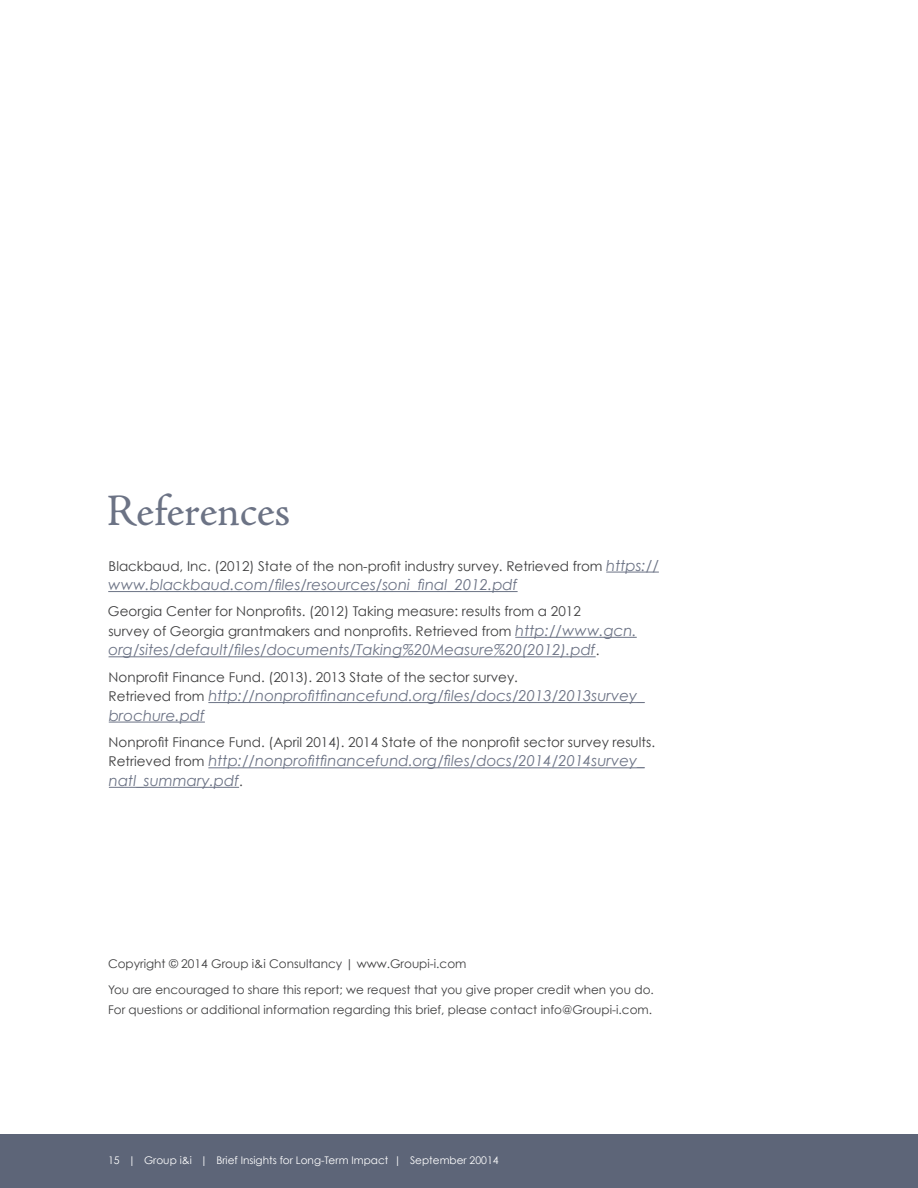
<style>
.page{position:relative;width:918px;height:1188px;background:#fff}
.page>*{position:absolute;margin:0;border:0;box-sizing:border-box;transform-origin:0 0}
.Main_Header{font:45px "Adobe Jenson Pro";letter-spacing:-.005em;color:#6c7385}
.Copy{font:italic 15px/19.5px "Century Gothic";color:#6c7385}
.Copy-2{font:13.5px/19.5px "Century Gothic";color:#3e3e3f}
.Copy-3{font:12px/19.5px "Century Gothic";color:#3e3e3f}
.t1{font:10.5px "Century Gothic";color:#fff}
.s1{font-style:italic;font-size:15px;color:#6c7385}
.s2{font-style:normal;font-size:13.5px;color:#3e3e3f}
</style>
<div class="page">
<div style="left:0;top:1134px;width:918px;height:54px;background:#5d6578"></div>
<hr style="left:606px;top:572px;width:53px;height:1px;background:#6c7385">
<hr style="left:108px;top:591px;width:410px;height:1px;background:#6c7385">
<hr style="left:515px;top:637px;width:122px;height:1px;background:#6c7385">
<hr style="left:109px;top:656px;width:487px;height:1px;background:#6c7385">
<hr style="left:208px;top:702px;width:437px;height:1px;background:#6c7385">
<hr style="left:109px;top:722px;width:96px;height:1px;background:#6c7385">
<hr style="left:208px;top:767px;width:437px;height:1px;background:#6c7385">
<hr style="left:109px;top:787px;width:130px;height:1px;background:#6c7385">
<p class="Main_Header" style="left:107px;top:485px;width:185px">References</p>
<p class="Copy-2" style="left:109px;top:556px;width:552px">Blackbaud, Inc. (2012) State of the non-profit industry survey. Retrieved from <span class="s1">https://</span></p>
<p class="Copy" style="left:108px;top:575px;width:411px">www.blackbaud.com/files/resources/soni_final_2012.pdf</p>
<p class="Copy-2" style="left:108px;top:602px;width:530px">Georgia Center for Nonprofits. (2012) Taking measure: results from a 2012<br>survey of Georgia grantmakers and nonprofits. Retrieved from <span class="s1">http://www.gcn.</span></p>
<p class="Copy" style="left:109px;top:640px;width:492px">org/sites/default/files/documents/Taking%20Measure%20(2012).pdf<span class="s2">.</span></p>
<p class="Copy-2" style="left:109px;top:667px;width:411px">Nonprofit Finance Fund. (2013). 2013 State of the sector survey.</p>
<p class="Copy" style="left:109px;top:686px;width:538px"><span class="s2">Retrieved from</span> http://nonprofitfinancefund.org/files/docs/2013/2013survey_ brochure.pdf</p>
<p class="Copy-2" style="left:109px;top:732px;width:548px">Nonprofit Finance Fund. (April 2014). 2014 State of the nonprofit sector survey results.</p>
<p class="Copy" style="left:109px;top:751px;width:538px"><span class="s2">Retrieved from</span> http://nonprofitfinancefund.org/files/docs/2014/2014survey_ natl_summary.pdf<span class="s2">.</span></p>
<p class="Copy-3" style="left:108px;top:954px;width:360px">Copyright © 2014 Group i&amp;i Consultancy | www.Groupi-i.com</p>
<p class="Copy-3" style="left:108px;top:980px;width:547px">You are encouraged to share this report; we request that you give proper credit when you do.<br>For questions or additional information regarding this brief, please contact info@Groupi-i.com.</p>
<p class="t1" style="left:108px;top:1154px;width:392px">15 | Group i&amp;i | Brief Insights for Long-Term Impact | September 20014</p>
</div>
